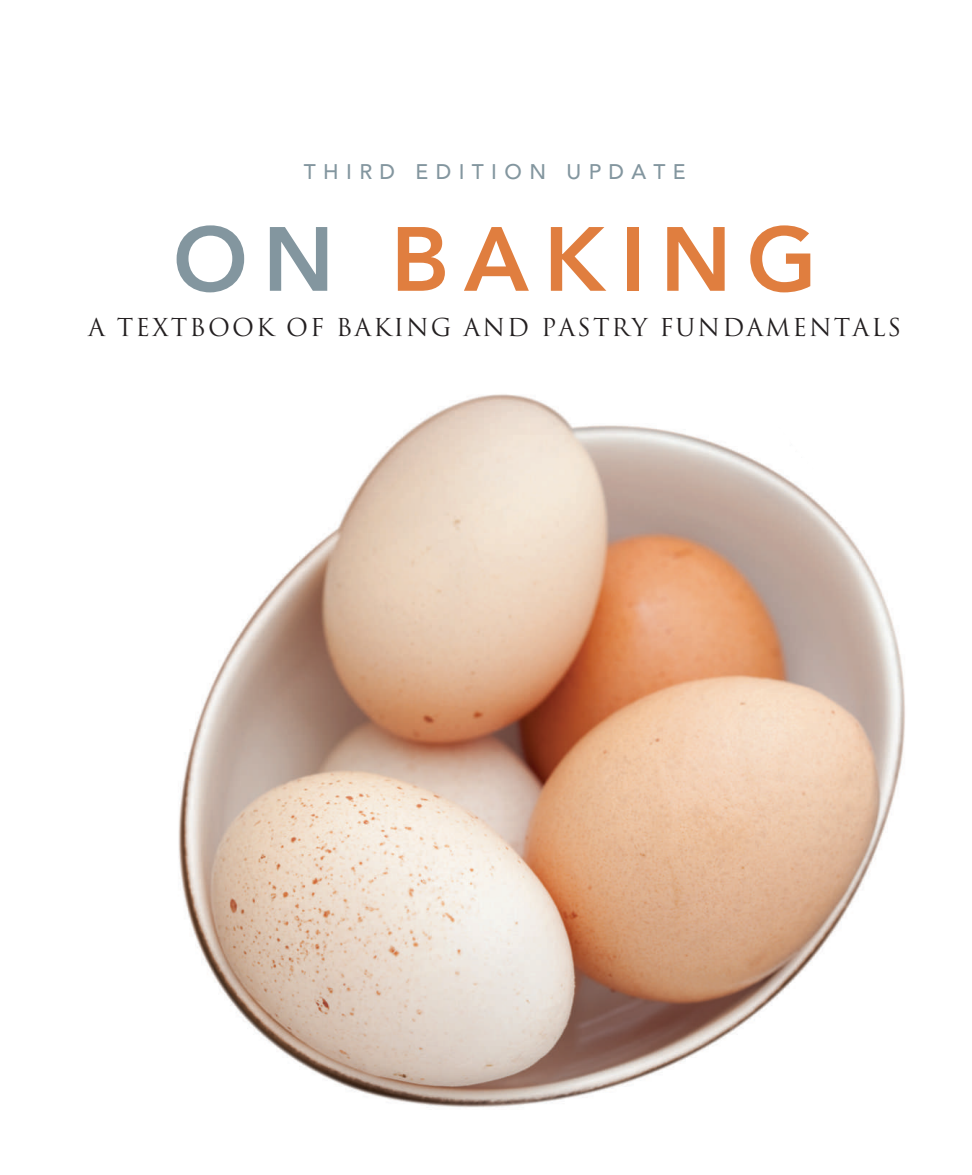
<style>
.page{position:relative;width:972px;height:1175px;background:#fff}
.page>*{position:absolute;margin:0;border:0;box-sizing:border-box;transform-origin:0 0}
.t1{font:800 90px "Avenir LT Std";letter-spacing:.165em;color:#e07e3f}
.t2{font:24px "Trajan Pro";letter-spacing:.085em;color:#231f20}
.t3{font:500 21px "Avenir LT Std";letter-spacing:.35em;color:#83969f}
.s1{color:#83969f}
</style>
<div class="page">
<img style="left:178px;top:394px;width:727px;height:714px">
<svg style="left:716px;top:394px;width:189px;height:150px"></svg>
<p class="t3" style="left:304px;top:160px;width:383px">THIRD EDITION UPDATE</p>
<p class="t1" style="left:173px;top:206px;width:645px"><span class="s1">ON</span> BAKING</p>
<p class="t2" style="left:88px;top:312px;width:815px">A TEXTBOOK OF BAKING AND PASTRY FUNDAMENTALS</p>
</div>
